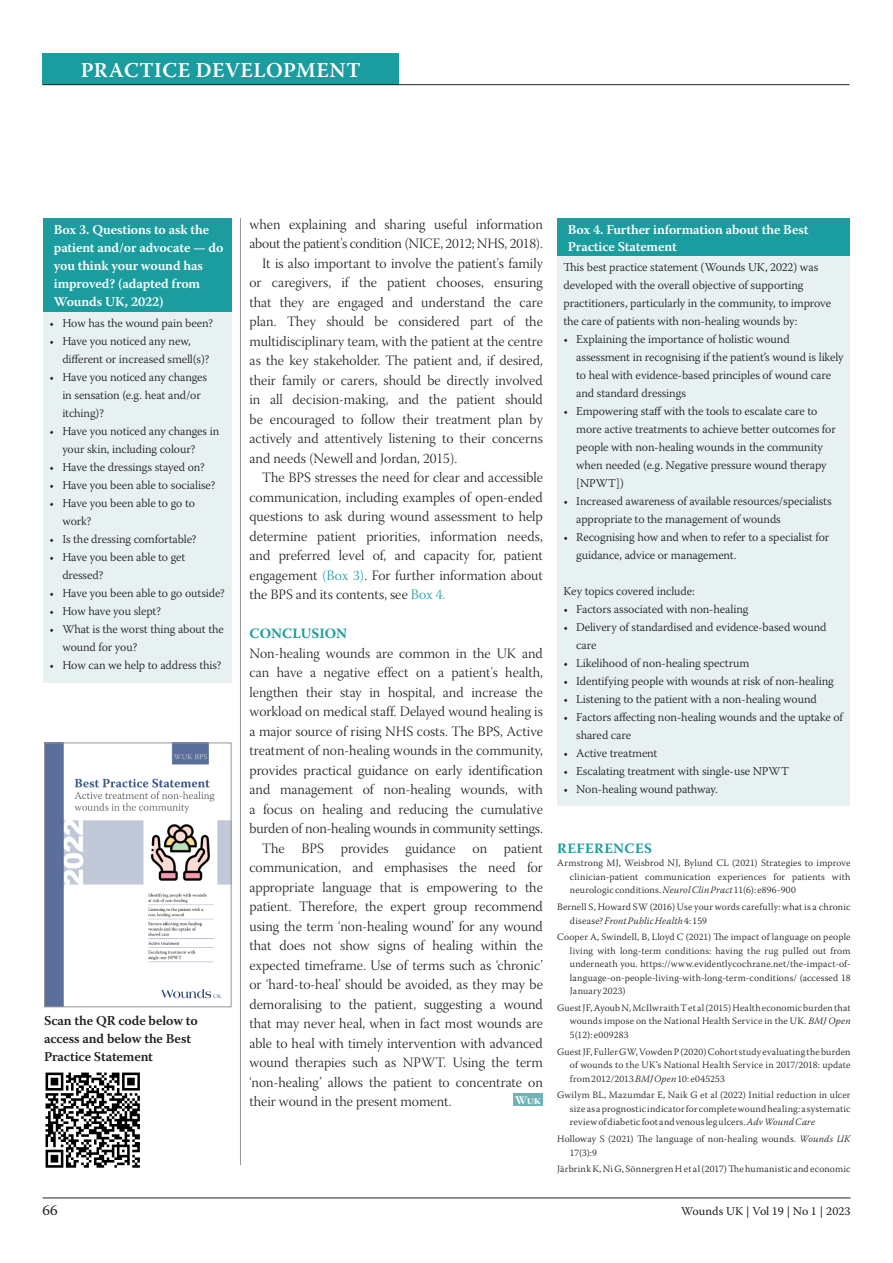
<style>
.page{position:relative;width:893px;height:1263px;background:#fff}
.page>*{position:absolute;margin:0;border:0;box-sizing:border-box;transform-origin:0 0}
.t1{font:600 21px "Warnock Pro";letter-spacing:.025em;color:#fff}
.t2{font:15px "Warnock Pro";color:#231f20}
.Paragraph_indented{font:14.25px/19.5px "Warnock Pro Light Subh";color:#231f20;text-align:justify}
.A-head{font:700 14.25px "Warnock Pro";letter-spacing:.02em;color:#1b9c9e}
.Box_header{font:600 13.5px/18px "Warnock Pro";letter-spacing:-.01em;color:#fff}
.Figure_caption{font:600 13.5px/18px "Warnock Pro";letter-spacing:-.01em;color:#231f20}
.Box_body{font:300 12px/18px "Warnock Pro";letter-spacing:-.01em;color:#231f20}
.t3{font:12px "Warnock Pro";letter-spacing:-.005em;color:#231f20}
.t4{font:12px "Warnock Pro Bold Subh";color:#fff}
.References{font:300 9.75px/13.5px "Warnock Pro";letter-spacing:.015em;color:#231f20;text-align:justify}
.s1{color:#1b9c9e}
.s2{font-style:italic}
</style>
<div class="page">
<hr style="left:43px;top:1197px;width:807px;height:1px;background:#231f20">
<div style="left:43px;top:53px;width:356px;height:32px;background:#1b9c9e"></div>
<hr style="left:43px;top:84px;width:806px;height:1px;background:#231f20">
<hr style="left:240px;top:218px;width:1px;height:947px;background:#939598">
<div style="left:513px;top:1093px;width:30px;height:13px;background:#6fb3b7"></div>
<div style="left:44px;top:218px;width:188px;height:94px;background:#1b9c9e"></div>
<div style="left:44px;top:312px;width:188px;height:370px;background:#e8f1f1"></div>
<div style="left:557px;top:218px;width:293px;height:39px;background:#1b9c9e"></div>
<div style="left:557px;top:257px;width:293px;height:549px;background:#e8f1f1"></div>
<img style="left:46px;top:745px;width:183px;height:260px">
<div style="left:44px;top:743px;width:187px;height:264px;border:1px solid #939598"></div>
<img style="left:45px;top:1072px;width:95px;height:96px">
<h1 class="t1" style="left:81px;top:57px;width:282px">PRACTICE DEVELOPMENT</h1>
<p class="Box_header" style="left:54px;top:220px;width:171px">Box 3. Questions to ask the patient and/or advocate — do you think your wound has</p>
<p class="Box_header" style="left:54px;top:274px;width:148px">improved? (adapted from<br>Wounds UK, 2022)</p>
<p class="Box_body" style="left:50px;top:314px;width:165px">• How has the wound pain been?</p>
<p class="Box_body" style="left:62px;top:332px;width:148px;text-indent:-13px">• Have you noticed any new, different or increased smell(s)?</p>
<p class="Box_body" style="left:62px;top:368px;width:146px;text-indent:-13px">• Have you noticed any changes in sensation (e.g. heat and/or itching)?</p>
<p class="Box_body" style="left:62px;top:422px;width:158px;text-indent:-13px">• Have you noticed any changes in your skin, including colour?</p>
<p class="Box_body" style="left:50px;top:458px;width:157px">• Have the dressings stayed on?</p>
<p class="Box_body" style="left:50px;top:476px;width:167px">• Have you been able to socialise?</p>
<p class="Box_body" style="left:62px;top:494px;width:134px;text-indent:-13px">• Have you been able to go to work?</p>
<p class="Box_body" style="left:50px;top:530px;width:148px">• Is the dressing comfortable?</p>
<p class="Box_body" style="left:62px;top:548px;width:125px;text-indent:-13px">• Have you been able to get dressed?</p>
<p class="Box_body" style="left:50px;top:584px;width:177px">• Have you been able to go outside?</p>
<p class="Box_body" style="left:50px;top:602px;width:113px">• How have you slept?</p>
<p class="Box_body" style="left:62px;top:620px;width:163px;text-indent:-13px">• What is the worst thing about the wound for you?</p>
<p class="Box_body" style="left:50px;top:656px;width:173px">• How can we help to address this?</p>
<p class="Figure_caption" style="left:44px;top:1011px;width:155px">Scan the QR code below to access and below the Best<br>Practice Statement</p>
<p class="Paragraph_indented" style="left:249px;top:216px;width:295px">when explaining and sharing useful information about the patient's condition (NICE, 2012; NHS, 2018).</p>
<p class="Paragraph_indented" style="left:249px;top:255px;width:295px;text-indent:13px">It is also important to involve the patient's family or caregivers, if the patient chooses, ensuring that they are engaged and understand the care plan. They should be considered part of the multidisciplinary team, with the patient at the centre as the key stakeholder. The patient and, if desired, their family or carers, should be directly involved in all decision-making, and the patient should be encouraged to follow their treatment plan by actively and attentively listening to their concerns and needs (Newell and Jordan, 2015).</p>
<p class="Paragraph_indented" style="left:249px;top:470px;width:295px;text-indent:13px">The BPS stresses the need for clear and accessible communication, including examples of open-ended questions to ask during wound assessment to help determine patient priorities, information needs, and preferred level of, and capacity for, patient engagement <span class="s1">(Box 3)</span>. For further information about the BPS and its contents, see <span class="s1">Box 4.</span></p>
<p class="A-head" style="left:250px;top:625px;width:99px">CONCLUSION</p>
<p class="Paragraph_indented" style="left:249px;top:645px;width:295px">Non-healing wounds are common in the UK and can have a negative effect on a patient's health, lengthen their stay in hospital, and increase the workload on medical staff. Delayed wound healing is a major source of rising NHS costs. The BPS, Active treatment of non-healing wounds in the community, provides practical guidance on early identification and management of non-healing wounds, with a focus on healing and reducing the cumulative burden of non-healing wounds in community settings.</p>
<p class="Paragraph_indented" style="left:249px;top:840px;width:295px;text-indent:13px">The BPS provides guidance on patient communication, and emphasises the need for appropriate language that is empowering to the patient. Therefore, the expert group recommend using the term ‘non-healing wound’ for any wound that does not show signs of healing within the expected timeframe. Use of terms such as ‘chronic’ or ‘hard-to-heal’ should be avoided, as they may be demoralising to the patient, suggesting a wound that may never heal, when in fact most wounds are able to heal with timely intervention with advanced wound therapies such as NPWT. Using the term ‘non-healing’ allows the patient to concentrate on their wound in the present moment.</p>
<p class="t4" style="left:515px;top:1093px;width:27px">Wuk</p>
<p class="Box_header" style="left:568px;top:221px;width:242px;line-height:16.5px">Box 4. Further information about the Best<br>Practice Statement</p>
<p class="Box_body" style="left:563px;top:258px;width:269px">This best practice statement (Wounds UK, 2022) was developed with the overall objective of supporting practitioners, particularly in the community, to improve the care of patients with non-healing wounds by:</p>
<p class="Box_body" style="left:576px;top:330px;width:269px;text-indent:-13px">• Explaining the importance of holistic wound assessment in recognising if the patient’s wound is likely to heal with evidence-based principles of wound care and standard dressings</p>
<p class="Box_body" style="left:576px;top:402px;width:261px;text-indent:-13px">• Empowering staff with the tools to escalate care to more active treatments to achieve better outcomes for people with non-healing wounds in the community when needed (e.g. Negative pressure wound therapy [NPWT])</p>
<p class="Box_body" style="left:576px;top:492px;width:257px;text-indent:-13px">• Increased awareness of available resources/specialists appropriate to the management of wounds</p>
<p class="Box_body" style="left:576px;top:528px;width:255px;text-indent:-13px">• Recognising how and when to refer to a specialist for guidance, advice or management.</p>
<p class="Box_body" style="left:563px;top:582px;width:133px">Key topics covered include:</p>
<p class="Box_body" style="left:563px;top:600px;width:187px">• Factors associated with non-healing</p>
<p class="Box_body" style="left:576px;top:618px;width:252px;text-indent:-13px">• Delivery of standardised and evidence-based wound care</p>
<p class="Box_body" style="left:563px;top:654px;width:187px">• Likelihood of non-healing spectrum</p>
<p class="Box_body" style="left:563px;top:672px;width:272px">• Identifying people with wounds at risk of non-healing</p>
<p class="Box_body" style="left:563px;top:690px;width:255px">• Listening to the patient with a non-healing wound</p>
<p class="Box_body" style="left:576px;top:708px;width:268px;text-indent:-13px">• Factors affecting non-healing wounds and the uptake of shared care</p>
<p class="Box_body" style="left:563px;top:744px;width:95px">• Active treatment</p>
<p class="Box_body" style="left:563px;top:762px;width:227px">• Escalating treatment with single-use NPWT</p>
<p class="Box_body" style="left:563px;top:780px;width:156px">• Non-healing wound pathway.</p>
<p class="A-head" style="left:557px;top:839px;width:96px">REFERENCES</p>
<p class="References" style="left:570px;top:856px;width:282px;text-indent:-13px">Armstrong MJ, Weisbrod NJ, Bylund CL (2021) Strategies to improve clinician-patient communication experiences for patients with neurologic conditions. <span class="s2">Neurol Clin Pract</span> 11(6): e896-900</p>
<p class="References" style="left:570px;top:900px;width:282px;text-indent:-13px">Bernell S, Howard SW (2016) Use your words carefully: what is a chronic disease? <span class="s2">Front Public Health</span> 4: 159</p>
<p class="References" style="left:570px;top:930px;width:282px;text-indent:-13px">Cooper A, Swindell, B, Lloyd C (2021) The impact of language on people living with long-term conditions: having the rug pulled out from underneath you. https://www.evidentlycochrane.net/the-impact-of&shy;language-on-people-living-with-long-term-conditions/ (accessed 18<br>January 2023)</p>
<p class="References" style="left:570px;top:1001px;width:282px;text-indent:-13px">Guest JF, Ayoub N, McIlwraith T et al (2015) Health economic burden that wounds impose on the National Health Service in the UK. <span class="s2">BMJ Open </span>5(12): e009283</p>
<p class="References" style="left:570px;top:1044px;width:282px;text-indent:-13px">Guest JF, Fuller GW, Vowden P (2020) Cohort study evaluating the burden of wounds to the UK’s National Health Service in 2017/2018: update from 2012/2013 <span class="s2">BMJ Open</span> 10: e045253</p>
<p class="References" style="left:570px;top:1088px;width:282px;text-indent:-13px">Gwilym BL, Mazumdar E, Naik G et al (2022) Initial reduction in ulcer size as a prognostic indicator for complete wound healing: a systematic review of diabetic foot and venous leg ulcers. <span class="s2">Adv Wound Care</span></p>
<p class="References" style="left:570px;top:1132px;width:282px;text-indent:-13px">Holloway S (2021) The language of non-healing wounds. <span class="s2">Wounds UK<br></span>17(3):9</p>
<p class="References" style="left:557px;top:1162px;width:295px">Järbrink K, Ni G, Sönnergren H et al (2017) The humanistic and economic</p>
<p class="t2" style="left:43px;top:1201px;width:17px">66</p>
<p class="t3" style="left:681px;top:1204px;width:171px">Wounds UK | Vol 19 | No 1 | 2023</p>
</div>
